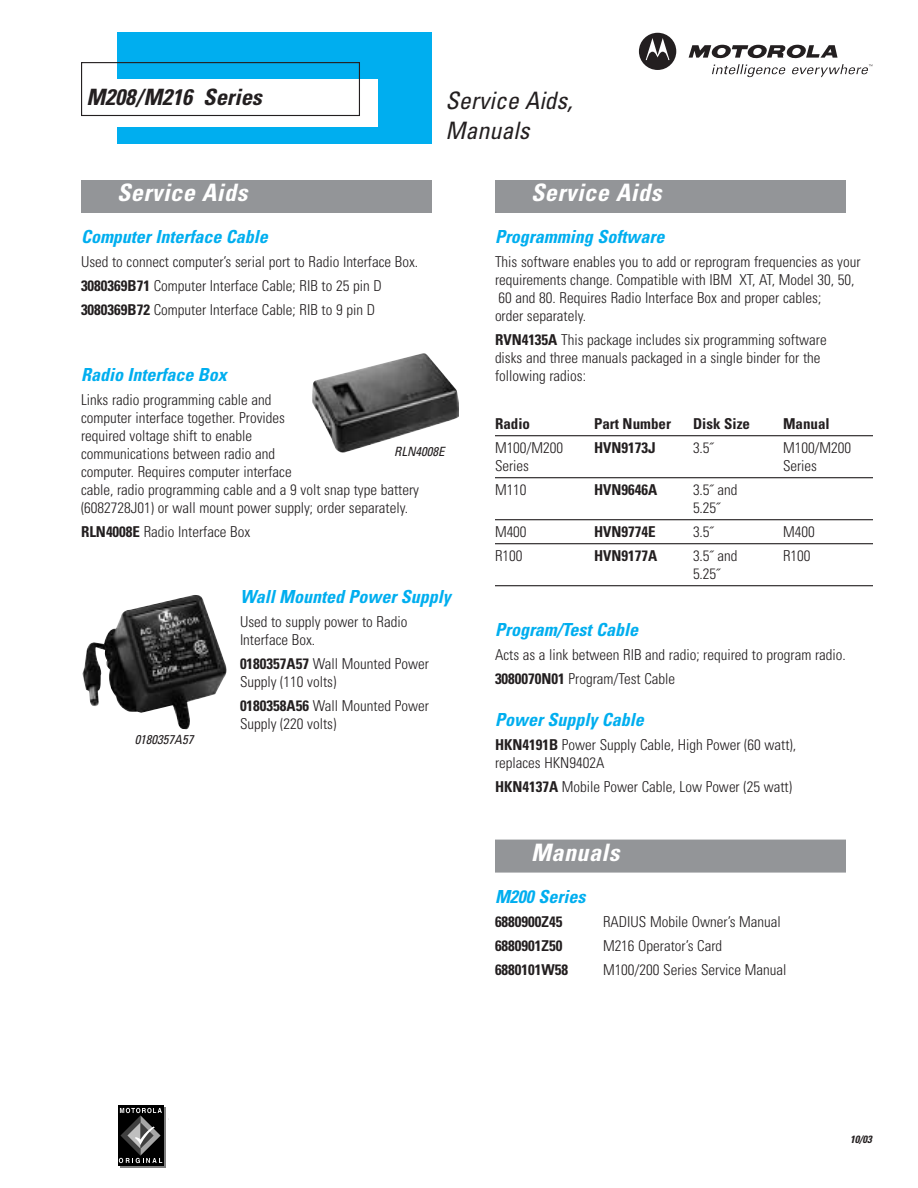
<style>
.page{position:relative;width:918px;height:1188px;background:#fff}
.page>*{position:absolute;margin:0;border:0;box-sizing:border-box;transform-origin:0 0}
.t1{font:italic 700 condensed 24px "Univers";letter-spacing:.02em;color:#fff}
.t2{font:italic condensed 24px/30px "Univers";color:#231f20}
.t3{font:italic 700 condensed 22.5px "Univers";color:#231f20}
.t4{font:italic 700 condensed 18px "Univers";color:#00aeef}
.t5{font:300 condensed 15px/18px "Univers";color:#231f20}
.t6{font:700 condensed 15px "Univers";color:#231f20}
.t7{font:italic condensed 12.75px "Univers";color:#231f20}
.t8{font:italic 700 condensed 10.5px "Univers";color:#231f20}
.s1{font-weight:700}
</style>
<div class="page">
<svg style="left:120px;top:1107px;width:45px;height:61px"></svg>
<div style="left:118px;top:1105px;width:45px;height:61px;background:#000"></div>
<svg style="left:119px;top:1108px;width:43px;height:55px"></svg>
<div style="left:117px;top:33px;width:315px;height:111px;background:#00aeef"></div>
<svg style="left:639px;top:33px;width:37px;height:37px"></svg>
<svg style="left:689px;top:45px;width:183px;height:32px"></svg>
<div style="left:81px;top:79px;width:297px;height:48px;background:#fff"></div>
<div style="left:81px;top:62px;width:279px;height:54px;border:1px solid #231f20"></div>
<div style="left:81px;top:180px;width:351px;height:33px;background:#939598"></div>
<div style="left:495px;top:180px;width:351px;height:33px;background:#939598"></div>
<hr style="left:495px;top:435px;width:378px;height:1px;background:#231f20">
<hr style="left:495px;top:477px;width:378px;height:1px;background:#231f20">
<hr style="left:495px;top:519px;width:378px;height:1px;background:#231f20">
<hr style="left:495px;top:543px;width:378px;height:1px;background:#231f20">
<hr style="left:495px;top:585px;width:378px;height:1px;background:#231f20">
<div style="left:495px;top:840px;width:351px;height:33px;background:#939598"></div>
<img style="left:312px;top:353px;width:147px;height:100px">
<img style="left:82px;top:595px;width:145px;height:134px">
<h2 class="t3" style="left:87px;top:89px;width:177px">M208/M216 Series</h2>
<h1 class="t2" style="left:446px;top:88px;width:129px">Service Aids,<br>Manuals</h1>
<h1 class="t1" style="left:117px;top:184px;width:132px">Service Aids</h1>
<p class="t4" style="left:81px;top:230px;width:188px">Computer Interface Cable</p>
<p class="t5" style="left:81px;top:251px;width:339px;line-height:24px">Used to connect computer’s serial port to Radio Interface Box.<br><span class="s1">3080369B71</span> Computer Interface Cable; RIB to 25 pin D<br><span class="s1">3080369B72</span> Computer Interface Cable; RIB to 9 pin D</p>
<p class="t4" style="left:81px;top:368px;width:147px">Radio Interface Box</p>
<p class="t5" style="left:81px;top:392px;width:340px">Links radio programming cable and<br>computer interface together. Provides<br>required voltage shift to enable<br>communications between radio and<br>computer. Requires computer interface<br>cable, radio programming cable and a 9 volt snap type battery (6082728J01) or wall mount power supply; order separately.</p>
<p class="t5" style="left:81px;top:524px;width:171px"><span class="s1">RLN4008E</span> Radio Interface Box</p>
<p class="t7" style="left:394px;top:447px;width:52px">RLN4008E</p>
<p class="t7" style="left:135px;top:735px;width:60px">0180357A57</p>
<p class="t4" style="left:240px;top:590px;width:212px">Wall Mounted Power Supply</p>
<p class="t5" style="left:240px;top:614px;width:169px">Used to supply power to Radio<br>Interface Box.</p>
<p class="t5" style="left:240px;top:656px;width:190px"><span class="s1">0180357A57</span> Wall Mounted Power<br>Supply (110 volts)</p>
<p class="t5" style="left:240px;top:698px;width:190px"><span class="s1">0180358A56</span> Wall Mounted Power<br>Supply (220 volts)</p>
<h1 class="t1" style="left:531px;top:184px;width:132px">Service Aids</h1>
<p class="t4" style="left:495px;top:230px;width:171px">Programming Software</p>
<p class="t5" style="left:495px;top:254px;width:367px">This software enables you to add or reprogram frequencies as your requirements change. Compatible with IBM XT, AT, Model 30, 50, 60 and 80. Requires Radio Interface Box and proper cables;<br>order separately.</p>
<p class="t5" style="left:495px;top:332px;width:333px"><span class="s1">RVN4135A</span> This package includes six programming software disks and three manuals packaged in a single binder for the following radios:</p>
<p class="t6" style="left:495px;top:418px;width:37px">Radio</p>
<p class="t6" style="left:594px;top:418px;width:78px">Part Number</p>
<p class="t6" style="left:693px;top:418px;width:58px">Disk Size</p>
<p class="t6" style="left:783px;top:418px;width:48px">Manual</p>
<p class="t5" style="left:495px;top:440px;width:70px">M100/M200</p>
<p class="t6" style="left:594px;top:442px;width:63px">HVN9173J</p>
<p class="t5" style="left:693px;top:440px;width:22px">3.5˝</p>
<p class="t5" style="left:783px;top:440px;width:70px">M100/M200</p>
<p class="t5" style="left:495px;top:458px;width:36px">Series</p>
<p class="t5" style="left:783px;top:458px;width:36px">Series</p>
<p class="t5" style="left:495px;top:482px;width:33px">M110</p>
<p class="t6" style="left:594px;top:484px;width:65px">HVN9646A</p>
<p class="t5" style="left:693px;top:482px;width:46px">3.5˝ and<br>5.25˝</p>
<p class="t5" style="left:495px;top:524px;width:33px">M400</p>
<p class="t6" style="left:594px;top:526px;width:63px">HVN9774E</p>
<p class="t5" style="left:693px;top:524px;width:22px">3.5˝</p>
<p class="t5" style="left:783px;top:524px;width:33px">M400</p>
<p class="t5" style="left:495px;top:548px;width:29px">R100</p>
<p class="t6" style="left:594px;top:550px;width:65px">HVN9177A</p>
<p class="t5" style="left:693px;top:548px;width:46px">3.5˝ and</p>
<p class="t5" style="left:783px;top:548px;width:29px">R100</p>
<p class="t5" style="left:693px;top:566px;width:29px">5.25˝</p>
<p class="t4" style="left:495px;top:623px;width:145px">Program/Test Cable</p>
<p class="t5" style="left:495px;top:644px;width:352px;line-height:24px">Acts as a link between RIB and radio; required to program radio.<br><span class="s1">3080070N01</span> Program/Test Cable</p>
<p class="t4" style="left:495px;top:713px;width:150px">Power Supply Cable</p>
<p class="t5" style="left:495px;top:737px;width:303px"><span class="s1">HKN4191B</span> Power Supply Cable, High Power (60 watt), replaces HKN9402A</p>
<p class="t5" style="left:495px;top:779px;width:299px"><span class="s1">HKN4137A</span> Mobile Power Cable, Low Power (25 watt)</p>
<h1 class="t1" style="left:531px;top:843px;width:90px">Manuals</h1>
<p class="t4" style="left:495px;top:890px;width:92px">M200 Series</p>
<p class="t6" style="left:495px;top:916px;width:69px">6880900Z45</p>
<p class="t5" style="left:603px;top:914px;width:179px">RADIUS Mobile Owner’s Manual</p>
<p class="t6" style="left:495px;top:940px;width:69px">6880901Z50</p>
<p class="t5" style="left:603px;top:938px;width:121px">M216 Operator’s Card</p>
<p class="t6" style="left:495px;top:964px;width:75px">6880101W58</p>
<p class="t5" style="left:603px;top:962px;width:185px">M100/200 Series Service Manual</p>
<p class="t8" style="left:850px;top:1136px;width:23px">10/03</p>
</div>
